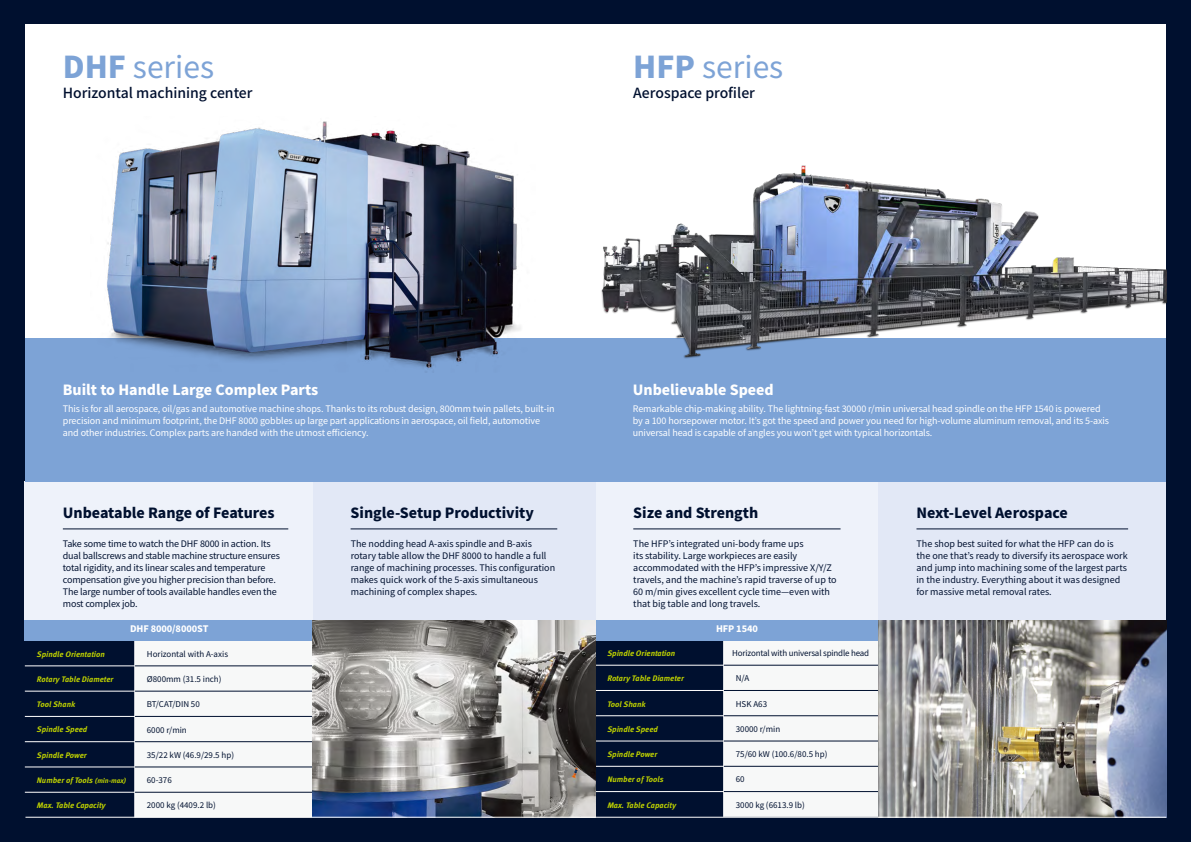
<style>
.page{position:relative;width:1191px;height:842px;background:#fff}
.page>*{position:absolute;margin:0;border:0;box-sizing:border-box;transform-origin:0 0}
.t1{font:30px "Noto Sans KR";color:#7da3d6}
.t2{font:900 14px "Noto Sans KR";color:#00102f}
.t3{font:900 14px "Noto Sans KR";color:#fff}
.t4{font:500 14px "Noto Sans KR";color:#00102f}
.t5{font:9px/12px "Noto Sans KR";color:#00102f}
.t6{font:9px/12px "Noto Sans KR";letter-spacing:-.01em;color:#fff}
.t7{font:900 9px "Noto Sans KR";letter-spacing:-.01em;color:#fff}
.t8{font:italic 700 8px "Doosan Meta Pro";color:#bfd200}
.t9{font:8px "Noto Sans KR";color:#00102f}
.t10{font:8px "Noto Sans KR";letter-spacing:-.02em;color:#00102f}
.s1{font-weight:900}
.s2{font-size:7px}
</style>
<div class="page">
<div style="left:0;top:0;width:596px;height:842px;background:#00102f"></div>
<div style="left:595px;top:0;width:596px;height:842px;background:#00102f"></div>
<div style="left:25px;top:25px;width:570px;height:313px;background:#fff"></div>
<div style="left:595px;top:25px;width:571px;height:313px;background:#fff"></div>
<svg style="left:595px;top:641px;width:283px;height:176px"></svg>
<hr style="left:724px;top:665px;width:156px;height:1px;background:#00102f">
<hr style="left:724px;top:690px;width:156px;height:1px;background:#00102f">
<hr style="left:724px;top:715px;width:156px;height:1px;background:#00102f">
<hr style="left:724px;top:741px;width:156px;height:1px;background:#00102f">
<hr style="left:724px;top:766px;width:156px;height:1px;background:#00102f">
<hr style="left:724px;top:791px;width:156px;height:1px;background:#00102f">
<svg style="left:25px;top:641px;width:288px;height:176px"></svg>
<hr style="left:135px;top:666px;width:178px;height:1px;background:#00102f">
<hr style="left:135px;top:691px;width:178px;height:1px;background:#00102f">
<hr style="left:135px;top:716px;width:178px;height:1px;background:#00102f">
<hr style="left:135px;top:741px;width:178px;height:1px;background:#00102f">
<hr style="left:135px;top:767px;width:178px;height:1px;background:#00102f">
<hr style="left:135px;top:792px;width:178px;height:1px;background:#00102f">
<div style="left:595px;top:481px;width:284px;height:144px;background:#eef2fa"></div>
<div style="left:878px;top:481px;width:288px;height:171px;background:#e2e8f6"></div>
<div style="left:595px;top:338px;width:571px;height:143px;background:#7da3d6"></div>
<img style="left:878px;top:621px;width:288px;height:196px">
<hr style="left:633px;top:529px;width:207px;height:1px;background:#00102f">
<hr style="left:916px;top:529px;width:212px;height:1px;background:#00102f">
<div style="left:595px;top:621px;width:283px;height:20px;background:#7da3d6"></div>
<div style="left:25px;top:481px;width:288px;height:140px;background:#eef2fa"></div>
<div style="left:25px;top:621px;width:288px;height:20px;background:#7da3d6"></div>
<div style="left:313px;top:481px;width:282px;height:157px;background:#e2e8f6"></div>
<div style="left:25px;top:338px;width:570px;height:143px;background:#7da3d6"></div>
<img style="left:107px;top:121px;width:414px;height:248px">
<img style="left:313px;top:621px;width:282px;height:196px">
<hr style="left:63px;top:529px;width:225px;height:1px;background:#00102f">
<hr style="left:350px;top:529px;width:207px;height:1px;background:#00102f">
<hr style="left:595px;top:817px;width:571px;height:1px;background:#fff">
<hr style="left:25px;top:817px;width:570px;height:1px;background:#fff">
<img style="left:601px;top:165px;width:565px;height:194px">
<h1 class="t1" style="left:63px;top:50px;width:153px"><span class="s1">DHF</span> series</h1>
<h1 class="t1" style="left:633px;top:50px;width:152px"><span class="s1">HFP</span> series</h1>
<h2 class="t4" style="left:63px;top:85px;width:191px">Horizontal machining center</h2>
<h2 class="t4" style="left:633px;top:85px;width:123px">Aerospace profiler</h2>
<h2 class="t3" style="left:63px;top:382px;width:257px">Built to Handle Large Complex Parts</h2>
<p class="t6" style="left:63px;top:403px;width:493px">This is for all aerospace, oil/gas and automotive machine shops. Thanks to its robust design, 800mm twin pallets, built-in precision and minimum footprint, the DHF 8000 gobbles up large part applications in aerospace, oil field, automotive and other industries. Complex parts are handed with the utmost efficiency.</p>
<h2 class="t2" style="left:63px;top:505px;width:213px">Unbeatable Range of Features</h2>
<h2 class="t2" style="left:350px;top:505px;width:185px">Single-Setup Productivity</h2>
<p class="t5" style="left:351px;top:538px;width:206px">The nodding head A-axis spindle and B-axis rotary table allow the DHF 8000 to handle a full range of machining processes. This configuration makes quick work of the 5-axis simultaneous machining of complex shapes.</p>
<p class="t5" style="left:63px;top:538px;width:218px">Take some time to watch the DHF 8000 in action. Its dual ballscrews and stable machine structure ensures total rigidity, and its linear scales and temperature compensation give you higher precision than before.<br>The large number of tools available handles even the most complex job.</p>
<h2 class="t3" style="left:633px;top:382px;width:142px">Unbelievable Speed</h2>
<p class="t6" style="left:633px;top:403px;width:478px">Remarkable chip-making ability. The lightning-fast 30000 r/min universal head spindle on the HFP 1540 is powered by a 100 horsepower motor. It’s got the speed and power you need for high-volume aluminum removal, and its 5-axis universal head is capable of angles you won’t get with typical horizontals.</p>
<h2 class="t2" style="left:633px;top:505px;width:127px">Size and Strength</h2>
<h2 class="t2" style="left:916px;top:505px;width:153px">Next-Level Aerospace</h2>
<p class="t5" style="left:633px;top:538px;width:205px">The HFP’s integrated uni-body frame ups<br>its stability. Large workpieces are easily accommodated with the HFP’s impressive X/Y/Z travels, and the machine’s rapid traverse of up to 60 m/min gives excellent cycle time—even with that big table and long travels.</p>
<p class="t5" style="left:916px;top:538px;width:213px">The shop best suited for what the HFP can do is the one that’s ready to diversify its aerospace work and jump into machining some of the largest parts in the industry. Everything about it was designed for massive metal removal rates.</p>
<p class="t7" style="left:130px;top:623px;width:80px">DHF 8000/8000ST</p>
<p class="t7" style="left:716px;top:623px;width:43px">HFP 1540</p>
<p class="t8" style="left:37px;top:649px;width:69px">Spindle Orientation</p>
<p class="t9" style="left:147px;top:649px;width:83px">Horizontal with A-axis</p>
<p class="t8" style="left:37px;top:674px;width:78px">Rotary Table Diameter</p>
<p class="t9" style="left:147px;top:675px;width:76px">Ø800mm (31.5 inch)</p>
<p class="t8" style="left:37px;top:699px;width:40px">Tool Shank</p>
<p class="t9" style="left:147px;top:700px;width:54px">BT/CAT/DIN 50</p>
<p class="t8" style="left:37px;top:725px;width:52px">Spindle Speed</p>
<p class="t9" style="left:147px;top:725px;width:41px">6000 r/min</p>
<p class="t8" style="left:37px;top:750px;width:51px">Spindle Power</p>
<p class="t9" style="left:147px;top:750px;width:89px">35/22 kW (46.9/29.5 hp)</p>
<p class="t8" style="left:37px;top:775px;width:91px">Number of Tools <span class="s2">(min-max)</span></p>
<p class="t9" style="left:147px;top:776px;width:26px">60-376</p>
<p class="t8" style="left:37px;top:800px;width:70px">Max. Table Capacity</p>
<p class="t9" style="left:147px;top:801px;width:71px">2000 kg (4409.2 lb)</p>
<p class="t8" style="left:607px;top:648px;width:69px">Spindle Orientation</p>
<p class="t10" style="left:732px;top:649px;width:138px">Horizontal with universal spindle head</p>
<p class="t8" style="left:607px;top:673px;width:78px">Rotary Table Diameter</p>
<p class="t9" style="left:736px;top:674px;width:15px">N/A</p>
<p class="t8" style="left:607px;top:699px;width:40px">Tool Shank</p>
<p class="t9" style="left:736px;top:699px;width:33px">HSK A63</p>
<p class="t8" style="left:607px;top:724px;width:52px">Spindle Speed</p>
<p class="t9" style="left:736px;top:724px;width:46px">30000 r/min</p>
<p class="t8" style="left:607px;top:749px;width:51px">Spindle Power</p>
<p class="t9" style="left:736px;top:750px;width:93px">75/60 kW (100.6/80.5 hp)</p>
<p class="t8" style="left:607px;top:775px;width:58px">Number of Tools</p>
<p class="t9" style="left:736px;top:775px;width:10px">60</p>
<p class="t8" style="left:607px;top:800px;width:70px">Max. Table Capacity</p>
<p class="t9" style="left:736px;top:800px;width:71px">3000 kg (6613.9 lb)</p>
</div>
